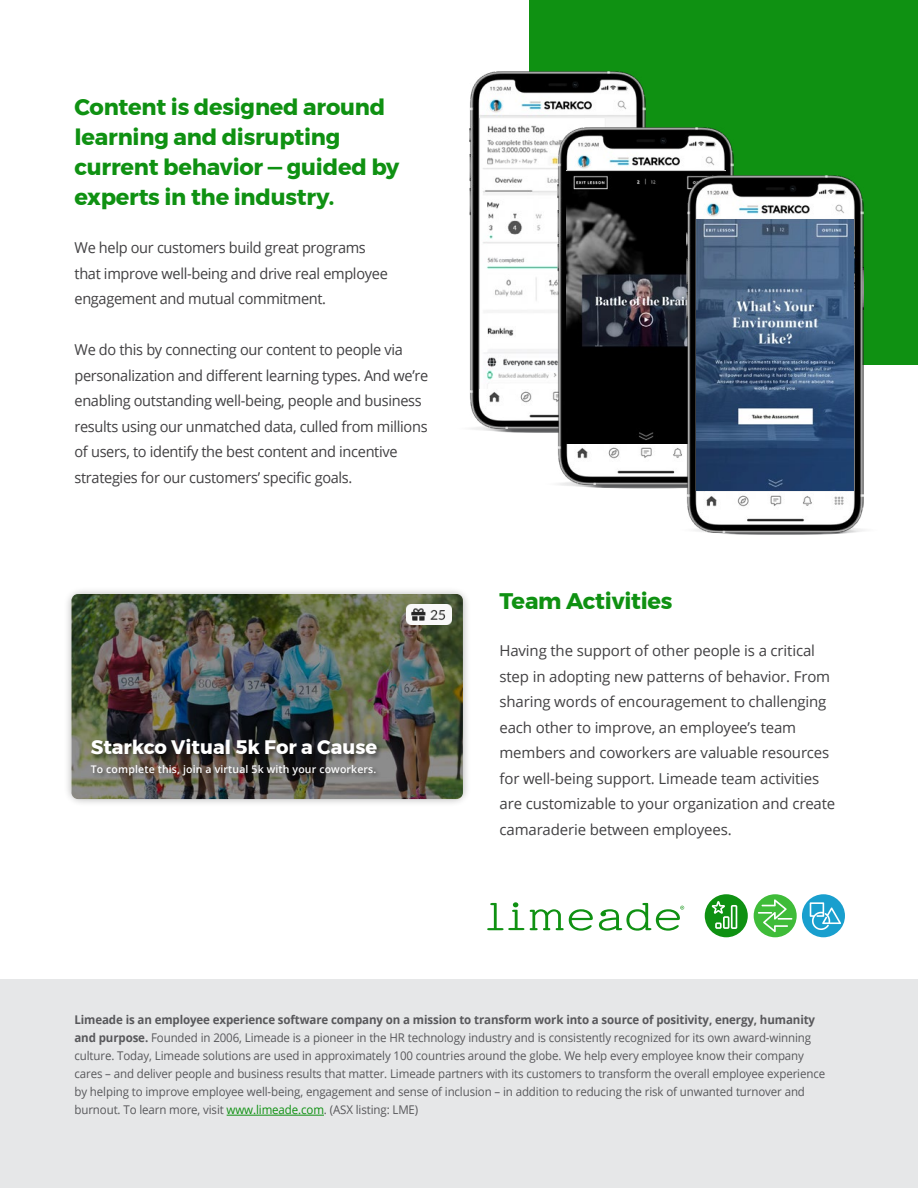
<style>
.page{position:relative;width:918px;height:1188px;background:#fff}
.page>*{position:absolute;margin:0;border:0;box-sizing:border-box;transform-origin:0 0}
.t1{font:700 22.5px/30px "Montserrat";letter-spacing:-.01em;color:#0f9112}
.t2{font:700 19.5px "Montserrat";color:#fff}
.t3{font:15px/25.5px "Open Sans";letter-spacing:-.02em;color:#414042}
.t4{font:12px/18px "Open Sans";letter-spacing:-.01em;color:#58585b;scale:.96 1}
.t5{font:600 10.5px "Open Sans";letter-spacing:.015em;color:#fff}
.s1{font-weight:700}
.s2{color:#0f9112}
</style>
<div class="page">
<div style="left:529px;top:0;width:389px;height:365px;background:#0f9112"></div>
<svg style="left:530px;top:909px;width:63px;height:22px"></svg>
<svg style="left:487px;top:902px;width:37px;height:28px"></svg>
<svg style="left:599px;top:903px;width:85px;height:28px"></svg>
<svg style="left:705px;top:894px;width:43px;height:43px"></svg>
<svg style="left:754px;top:894px;width:91px;height:43px"></svg>
<div style="left:0;top:980px;width:918px;height:208px;background:#e6e7e8"></div>
<hr style="left:227px;top:1115px;width:97px;height:1px;background:#0f9112">
<div style="left:63px;top:586px;width:408px;height:221px;background:#000;opacity:.29"></div>
<img style="left:71px;top:594px;width:392px;height:205px">
<div style="left:90px;top:738px;width:292px;height:22px;background:#000;opacity:.43"></div>
<div style="left:90px;top:764px;width:291px;height:17px;background:#000;opacity:.43"></div>
<img style="left:407px;top:604px;width:44px;height:21px">
<svg style="left:476px;top:426px;width:166px;height:7px"></svg>
<svg style="left:487px;top:426px;width:142px;height:7px"></svg>
<img style="left:470px;top:72px;width:176px;height:357px">
<img style="left:470px;top:107px;width:148px;height:282px">
<svg style="left:566px;top:481px;width:166px;height:8px"></svg>
<svg style="left:577px;top:482px;width:142px;height:6px"></svg>
<img style="left:558px;top:128px;width:176px;height:357px">
<img style="left:566px;top:170px;width:159px;height:273px">
<svg style="left:700px;top:528px;width:166px;height:7px"></svg>
<svg style="left:711px;top:528px;width:142px;height:7px"></svg>
<img style="left:687px;top:175px;width:176px;height:357px">
<img style="left:697px;top:219px;width:157px;height:271px">
<h1 class="t1" style="left:75px;top:92px;width:326px">Content is designed around learning and disrupting current behavior — guided by experts in the industry.</h1>
<p class="t3" style="left:75px;top:235px;width:315px">We help our customers build great programs that improve well-being and drive real employee engagement and mutual commitment.</p>
<p class="t3" style="left:75px;top:337px;width:355px">We do this by connecting our content to people via personalization and different learning types. And we’re enabling outstanding well-being, people and business results using our unmatched data, culled from millions of users, to identify the best content and incentive strategies for our customers’ specific goals.</p>
<h2 class="t2" style="left:91px;top:732px;width:288px">Starkco Vitual 5k For a Cause</h2>
<p class="t5" style="left:91px;top:762px;width:287px">To complete this, join a virtual 5k with your coworkers.</p>
<h1 class="t1" style="left:500px;top:586px;width:175px">Team Activities</h1>
<p class="t3" style="left:500px;top:638px;width:337px">Having the support of other people is a critical step in adopting new patterns of behavior. From sharing words of encouragement to challenging each other to improve, an employee’s team members and coworkers are valuable resources for well-being support. Limeade team activities are customizable to your organization and create camaraderie between employees.</p>
<p class="t4" style="left:74px;top:1011px;width:784px"><span class="s1">Limeade is an employee experience software company on a mission to transform work into a source of positivity, energy, humanity and purpose.</span> Founded in 2006, Limeade is a pioneer in the HR technology industry and is consistently recognized for its own award-winning culture. Today, Limeade solutions are used in approximately 100 countries around the globe. We help every employee know their company cares – and deliver people and business results that matter. Limeade partners with its customers to transform the overall employee experience by helping to improve employee well-being, engagement and sense of inclusion – in addition to reducing the risk of unwanted turnover and burnout. To learn more, visit <span class="s2">www.limeade.com</span>. (ASX listing: LME)</p>
</div>
